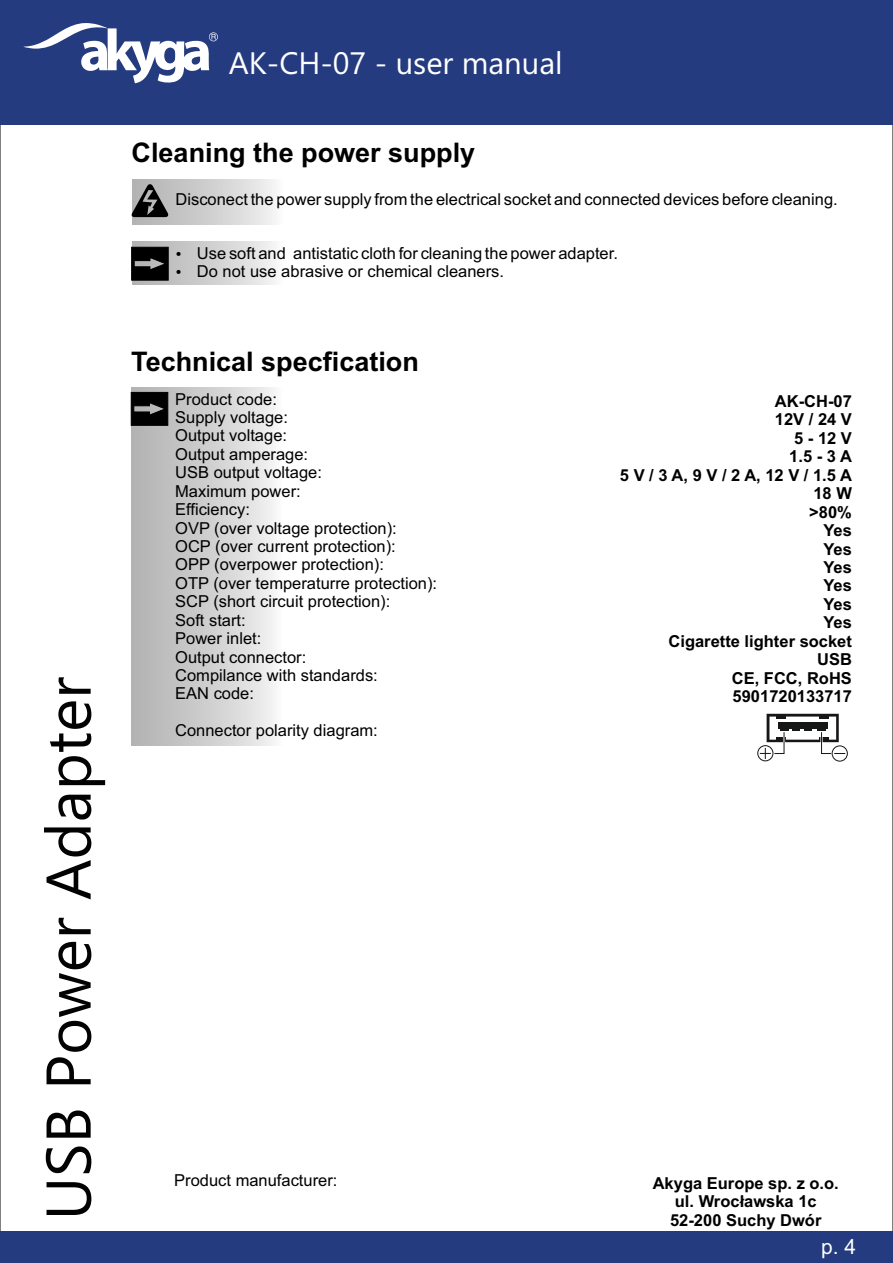
<style>
.page{position:relative;width:893px;height:1263px;background:#fff}
.page>*{position:absolute;margin:0;border:0;box-sizing:border-box;transform-origin:0 0}
.t1{font:63px "Ebrima";color:#020202}
.t2{font:31.05px "Ebrima";color:#fff}
.t3{font:700 27px "Arial";color:#000}
.t4{font:21px "Arial";color:#fff}
.t5{font:16.5px/18.5px "Arial";color:#000}
.t6{font:700 16.5px/18.5px "Arial";color:#000;text-align:center}
</style>
<div class="page">
<div style="left:0;top:0;width:893px;height:124px;background:#243b7f"></div>
<svg style="left:23px;top:23px;width:195px;height:60px"></svg>
<div style="left:0;top:1231px;width:893px;height:31px;background:#243b7f"></div>
<div style="left:131px;top:387px;width:152px;height:358px;background:linear-gradient(to right,#aeaeae,#f3f3f3)"></div>
<svg style="left:130px;top:392px;width:39px;height:34px"></svg>
<div style="left:132px;top:241px;width:151px;height:44px;background:linear-gradient(to right,#aeaeae,#f3f3f3)"></div>
<svg style="left:131px;top:246px;width:38px;height:35px"></svg>
<div style="left:132px;top:179px;width:151px;height:45px;background:linear-gradient(to right,#ababab,#f5f5f5)"></div>
<svg style="left:132px;top:184px;width:36px;height:33px"></svg>
<svg style="left:757px;top:745px;width:16px;height:16px"></svg>
<svg style="left:832px;top:745px;width:16px;height:16px"></svg>
<svg style="left:760px;top:714px;width:85px;height:45px"></svg>
<svg style="left:177px;top:270px;width:4px;height:4px"></svg>
<svg style="left:177px;top:251px;width:4px;height:5px"></svg>
<h2 class="t2" style="left:229px;top:51px;width:335px">AK-CH-07 - user manual</h2>
<h3 class="t3" style="left:132px;top:143px;width:345px">Cleaning the power supply</h3>
<p class="t5" style="left:176px;top:192px;width:664px">Disconect the power supply from the electrical socket and connected devices before cleaning.</p>
<p class="t5" style="left:197px;top:245px;width:423px">Use soft and antistatic cloth for cleaning the power adapter.</p>
<p class="t5" style="left:197px;top:264px;width:309px">Do not use abrasive or chemical cleaners.</p>
<h1 class="t1" style="left:45px;top:1220px;width:545px;rotate:-90deg">USB Power Adapter</h1>
<h3 class="t3" style="left:131px;top:351px;width:289px">Technical specfication</h3>
<p class="t5" style="left:175px;top:391px;width:263px">Product code:<br>Supply voltage:<br>Output voltage:<br>Output amperage:<br>USB output voltage:<br>Maximum power:<br>Efficiency:<br>OVP (over voltage protection) :<br>OCP (over current protection) :<br>OPP (overpower protection) :<br>OTP (over temperaturre protection) :<br>SCP (short circuit protection) :<br>Soft start:<br>Power inlet:<br>Output connector:<br>Compilance with standards:<br>EAN code :</p>
<p class="t5" style="left:175px;top:723px;width:204px">Connector polarity diagram:</p>
<p class="t6" style="left:620px;top:393px;width:234px;text-align:right">AK-CH-07<br>12V / 24 V<br>5 - 12 V<br>1.5 - 3 A<br>5 V / 3 A, 9 V / 2 A, 12 V / 1.5 A<br>18 W<br>&gt;80%<br>Yes<br>Yes<br>Yes<br>Yes<br>Yes<br>Yes<br>Cigarette lighter socket<br>USB<br>CE, FCC, RoHS<br>5901720133717</p>
<p class="t5" style="left:174px;top:1172px;width:165px">Product manufacturer:</p>
<p class="t6" style="left:653px;top:1175px;width:188px">Akyga Europe sp. z o.o. ul. Wrocławska 1c</p>
<p class="t6" style="left:670px;top:1212px;width:153px">52-200 Suchy Dwór</p>
<p class="t4" style="left:821px;top:1239px;width:36px">p. 4</p>
</div>
